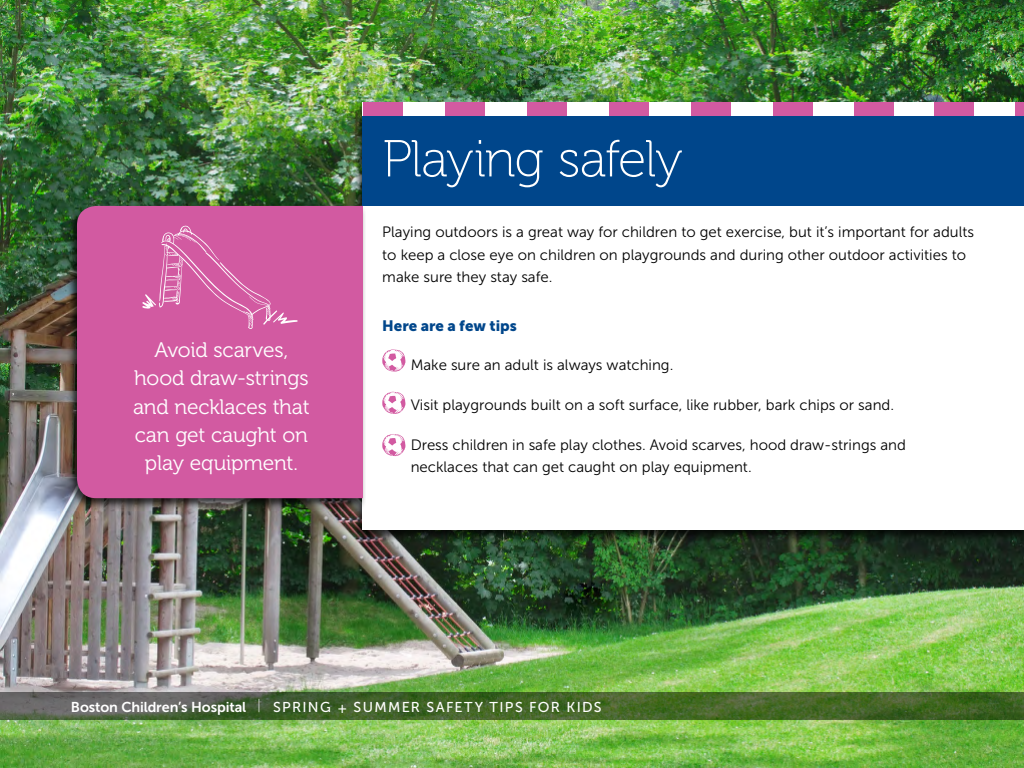
<style>
.page{position:relative;width:1024px;height:768px;background:#fff}
.page>*{position:absolute;margin:0;border:0;box-sizing:border-box;transform-origin:0 0}
.t1{font:52px "Museo 100";letter-spacing:-.025em;color:#fff}
.t2{font:21px/28.4px "Museo 300";letter-spacing:-.01em;color:#fff;text-align:center}
.t3{font:15px/22.7px "Museo Sans 300";color:#000}
.t4{font:15px "Museo Sans 900";color:#00468b}
.t5{font:14.2px "Museo Sans 500";letter-spacing:.09em;color:#fff}
.s1{font-family:"Museo Sans 700"}
.s2{font-family:"Museo 100"}
</style>
<div class="page">
<img style="left:0;top:0;width:1024px;height:768px">
<div style="left:352px;top:100px;width:672px;height:442px;background:#000;opacity:.75"></div>
<div style="left:363px;top:102px;width:661px;height:428px;background:#fff"></div>
<div style="left:363px;top:116px;width:661px;height:90px;background:#00468b"></div>
<div style="left:363px;top:102px;width:39px;height:14px;background:#d25aa1"></div>
<div style="left:445px;top:102px;width:40px;height:14px;background:#d25aa1"></div>
<div style="left:527px;top:102px;width:40px;height:14px;background:#d25aa1"></div>
<div style="left:609px;top:102px;width:40px;height:14px;background:#d25aa1"></div>
<div style="left:691px;top:102px;width:40px;height:14px;background:#d25aa1"></div>
<div style="left:774px;top:102px;width:39px;height:14px;background:#d25aa1"></div>
<div style="left:854px;top:102px;width:40px;height:14px;background:#d25aa1"></div>
<div style="left:935px;top:102px;width:39px;height:14px;background:#d25aa1"></div>
<div style="left:1015px;top:102px;width:9px;height:14px;background:#d25aa1"></div>
<svg style="left:382px;top:349px;width:24px;height:23px"></svg>
<svg style="left:382px;top:392px;width:24px;height:22px"></svg>
<svg style="left:382px;top:434px;width:24px;height:22px"></svg>
<div style="left:66px;top:204px;width:300px;height:306px;background:#000;opacity:.75"></div>
<div style="left:77px;top:206px;width:286px;height:292px;background:#d25aa1"></div>
<svg style="left:142px;top:225px;width:156px;height:105px;background:#d464a6"></svg>
<svg style="left:0;top:692px;width:1024px;height:28px;background:#486333"></svg>
<h2 class="t2" style="left:133px;top:336px;width:178px">Avoid scarves, hood draw-strings and necklaces that can get caught on play equipment.</h2>
<h1 class="t1" style="left:382px;top:131px;width:302px">Playing safely</h1>
<p class="t3" style="left:382px;top:221px;width:593px">Playing outdoors is a great way for children to get exercise, but it’s important for adults to keep a close eye on children on playgrounds and during other outdoor activities to make sure they stay safe.</p>
<p class="t4" style="left:382px;top:317px;width:136px">Here are a few tips</p>
<p class="t3" style="left:411px;top:354px;width:264px">Make sure an adult is always watching.</p>
<p class="t3" style="left:411px;top:394px;width:485px">Visit playgrounds built on a soft surface, like rubber, bark chips or sand.</p>
<p class="t3" style="left:411px;top:433px;width:497px">Dress children in safe play clothes. Avoid scarves, hood draw-strings and necklaces that can get caught on play equipment.</p>
<p class="t5" style="left:71px;top:699px;width:532px"><span class="s1">Boston Children’s Hospital</span> <span class="s2">|</span> SPRING + SUMMER SAFETY TIPS FOR KIDS</p>
</div>
